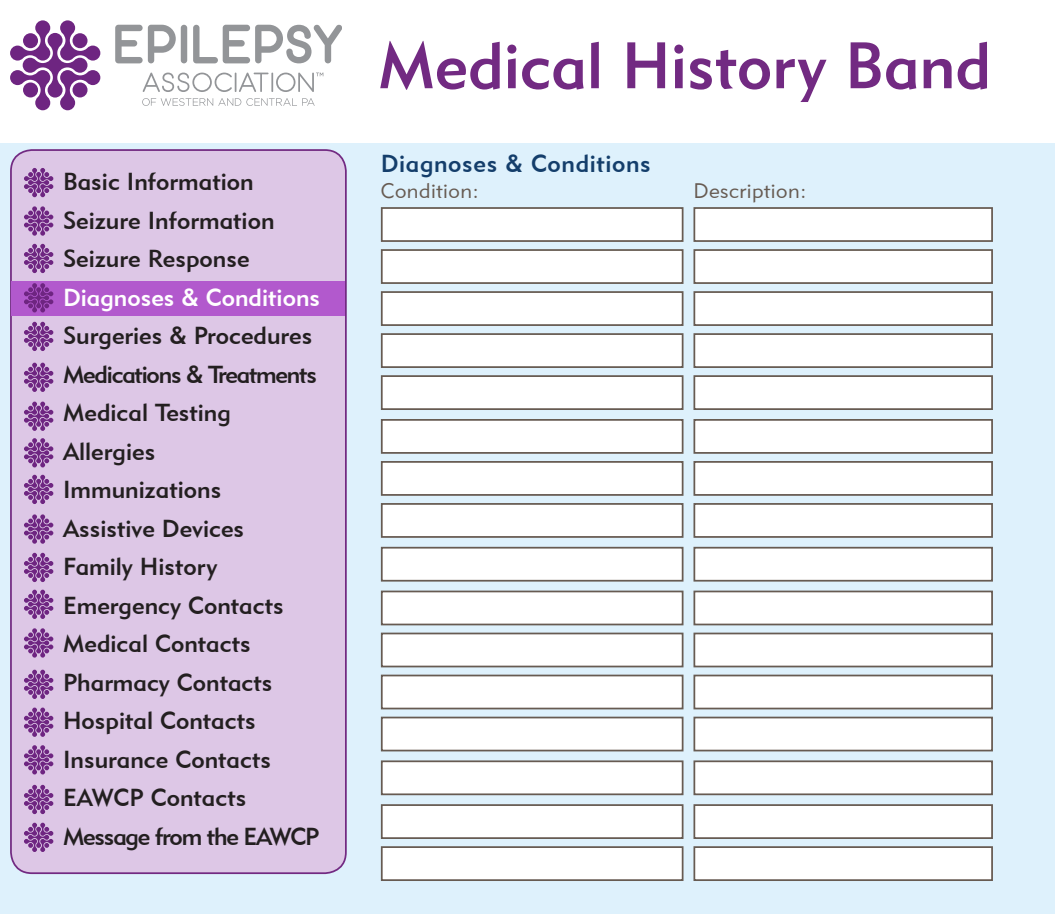
<style>
.page{position:relative;width:1056px;height:914px;background:#fff}
.page>*{position:absolute;margin:0;border:0;box-sizing:border-box;transform-origin:0 0}
.t1{font:64.75px "Geometric 415 BT Medium A";color:#722a82}
.t2{font:24.5px/38.5px "Geometric 415 BT Medium A";color:#231f20}
.t3{font:24.5px "Geometric 415 BT Medium A";letter-spacing:.025em;color:#143e6b}
.t4{font:24.5px "Geometric 415 BT Medium A";color:#fff}
.t5{font:21px "Geometric 415 BT Lite A";letter-spacing:.025em;color:#675b52}
</style>
<div class="page">
<div style="left:0;top:143px;width:1054px;height:771px;background:#def1fc"></div>
<div style="left:11px;top:150px;width:335px;height:723px;background:#ddc7e6;border-radius:21px"></div>
<div style="left:10px;top:149px;width:337px;height:725px;border:2px solid #722a82;border-radius:21px"></div>
<div style="left:12px;top:281px;width:333px;height:34px;background:#b259cd"></div>
<svg style="left:115px;top:25px;width:61px;height:38px"></svg>
<div style="left:181px;top:25px;width:6px;height:38px;background:#939598;border-radius:3px"></div>
<svg style="left:193px;top:24px;width:148px;height:39px"></svg>
<svg style="left:142px;top:98px;width:173px;height:8px"></svg>
<svg style="left:10px;top:20px;width:90px;height:90px"></svg>
<svg style="left:142px;top:72px;width:181px;height:20px"></svg>
<svg style="left:24px;top:168px;width:29px;height:29px"></svg>
<svg style="left:24px;top:206px;width:29px;height:30px"></svg>
<svg style="left:24px;top:244px;width:29px;height:29px"></svg>
<svg style="left:24px;top:283px;width:29px;height:29px"></svg>
<svg style="left:24px;top:322px;width:29px;height:29px"></svg>
<svg style="left:24px;top:362px;width:29px;height:30px"></svg>
<svg style="left:24px;top:401px;width:29px;height:30px"></svg>
<svg style="left:24px;top:438px;width:29px;height:29px"></svg>
<svg style="left:24px;top:475px;width:29px;height:29px"></svg>
<svg style="left:24px;top:514px;width:29px;height:29px"></svg>
<svg style="left:24px;top:552px;width:29px;height:30px"></svg>
<svg style="left:24px;top:589px;width:29px;height:30px"></svg>
<svg style="left:24px;top:628px;width:29px;height:29px"></svg>
<svg style="left:24px;top:669px;width:29px;height:30px"></svg>
<svg style="left:24px;top:707px;width:29px;height:29px"></svg>
<svg style="left:24px;top:745px;width:29px;height:29px"></svg>
<svg style="left:24px;top:784px;width:29px;height:30px"></svg>
<svg style="left:24px;top:822px;width:29px;height:30px"></svg>
<div style="left:381px;top:207px;width:302px;height:35px;background:#fff;border:2px solid #675b52"></div>
<div style="left:693px;top:207px;width:299px;height:35px;background:#fff;border:2px solid #675b52"></div>
<div style="left:381px;top:249px;width:302px;height:35px;background:#fff;border:2px solid #675b52"></div>
<div style="left:693px;top:249px;width:299px;height:35px;background:#fff;border:2px solid #675b52"></div>
<div style="left:381px;top:291px;width:302px;height:35px;background:#fff;border:2px solid #675b52"></div>
<div style="left:693px;top:291px;width:299px;height:35px;background:#fff;border:2px solid #675b52"></div>
<div style="left:381px;top:333px;width:302px;height:35px;background:#fff;border:2px solid #675b52"></div>
<div style="left:693px;top:333px;width:299px;height:35px;background:#fff;border:2px solid #675b52"></div>
<div style="left:381px;top:375px;width:302px;height:35px;background:#fff;border:2px solid #675b52"></div>
<div style="left:693px;top:375px;width:299px;height:35px;background:#fff;border:2px solid #675b52"></div>
<div style="left:381px;top:419px;width:302px;height:35px;background:#fff;border:2px solid #675b52"></div>
<div style="left:693px;top:419px;width:299px;height:35px;background:#fff;border:2px solid #675b52"></div>
<div style="left:381px;top:461px;width:302px;height:35px;background:#fff;border:2px solid #675b52"></div>
<div style="left:693px;top:461px;width:299px;height:35px;background:#fff;border:2px solid #675b52"></div>
<div style="left:381px;top:503px;width:302px;height:35px;background:#fff;border:2px solid #675b52"></div>
<div style="left:693px;top:503px;width:299px;height:35px;background:#fff;border:2px solid #675b52"></div>
<div style="left:381px;top:547px;width:302px;height:34px;background:#fff;border:2px solid #675b52"></div>
<div style="left:693px;top:547px;width:299px;height:34px;background:#fff;border:2px solid #675b52"></div>
<div style="left:381px;top:590px;width:302px;height:35px;background:#fff;border:2px solid #675b52"></div>
<div style="left:693px;top:590px;width:299px;height:35px;background:#fff;border:2px solid #675b52"></div>
<div style="left:381px;top:632px;width:302px;height:35px;background:#fff;border:2px solid #675b52"></div>
<div style="left:693px;top:632px;width:299px;height:35px;background:#fff;border:2px solid #675b52"></div>
<div style="left:381px;top:674px;width:302px;height:35px;background:#fff;border:2px solid #675b52"></div>
<div style="left:693px;top:674px;width:299px;height:35px;background:#fff;border:2px solid #675b52"></div>
<div style="left:381px;top:716px;width:302px;height:35px;background:#fff;border:2px solid #675b52"></div>
<div style="left:693px;top:716px;width:299px;height:35px;background:#fff;border:2px solid #675b52"></div>
<div style="left:381px;top:760px;width:302px;height:35px;background:#fff;border:2px solid #675b52"></div>
<div style="left:693px;top:760px;width:299px;height:35px;background:#fff;border:2px solid #675b52"></div>
<div style="left:381px;top:804px;width:302px;height:35px;background:#fff;border:2px solid #675b52"></div>
<div style="left:693px;top:804px;width:299px;height:35px;background:#fff;border:2px solid #675b52"></div>
<div style="left:381px;top:846px;width:302px;height:35px;background:#fff;border:2px solid #675b52"></div>
<div style="left:693px;top:846px;width:299px;height:35px;background:#fff;border:2px solid #675b52"></div>
<p class="t2" style="left:63px;top:162px;width:213px">Basic Information<br>Seizure Information<br>Seizure Response</p>
<p class="t4" style="left:63px;top:282px;width:258px">Diagnoses &amp; Conditions</p>
<p class="t2" style="left:63px;top:316px;width:258px">Surgeries &amp; Procedures<br>Medications &amp; Treatments<br>Medical Testing<br>Allergies<br>Immunizations<br>Assistive Devices<br>Family History<br>Emergency Contacts<br>Medical Contacts<br>Pharmacy Contacts<br>Hospital Contacts<br>Insurance Contacts<br>EAWCP Contacts<br>Message from the EAWCP</p>
<h1 class="t1" style="left:378px;top:26px;width:614px">Medical History Band</h1>
<p class="t3" style="left:381px;top:149px;width:271px">Diagnoses &amp; Conditions</p>
<p class="t5" style="left:381px;top:178px;width:99px">Condition:</p>
<p class="t5" style="left:693px;top:178px;width:115px">Description:</p>
</div>
